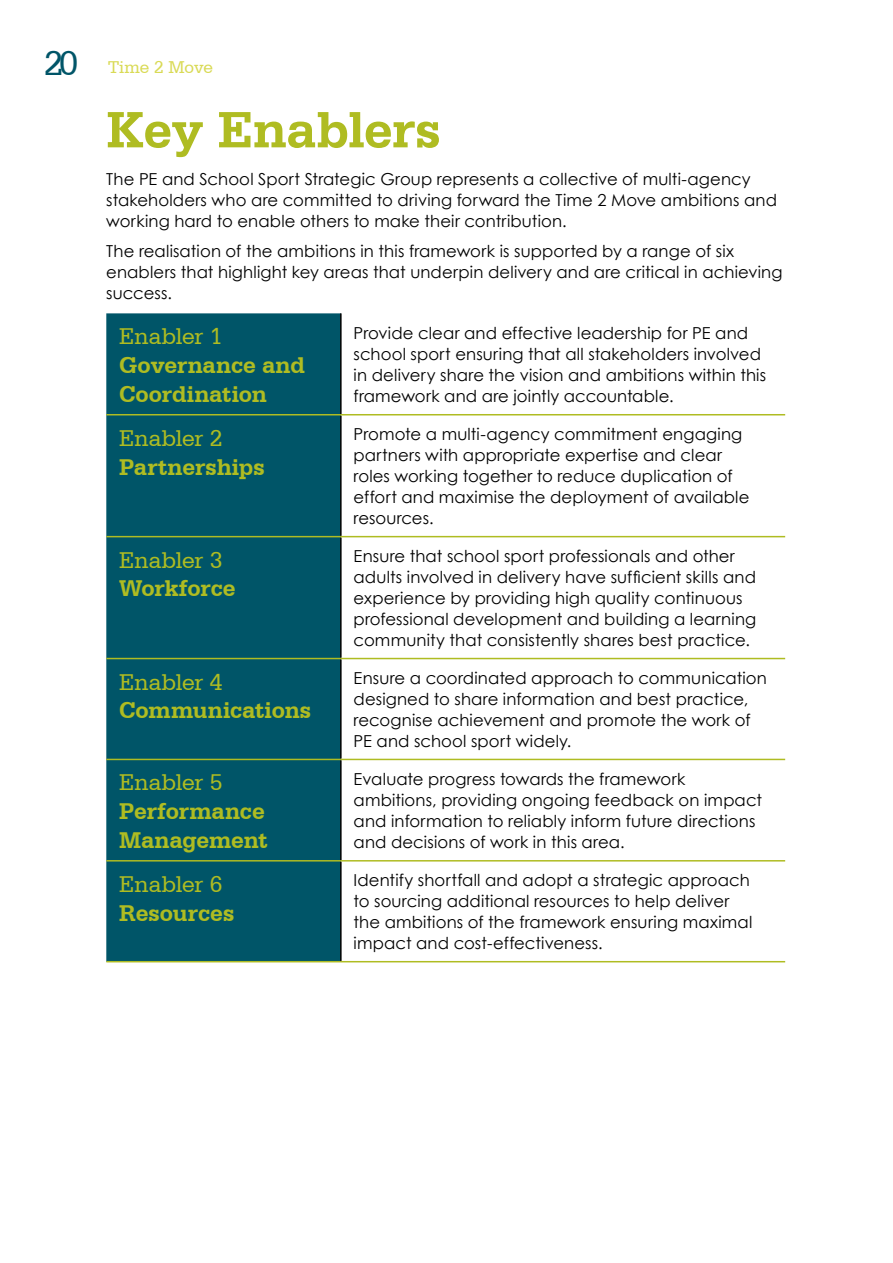
<style>
.page{position:relative;width:893px;height:1263px;background:#fff}
.page>*{position:absolute;margin:0;border:0;box-sizing:border-box;transform-origin:0 0}
.t1{font:700 54px "Serifa BT";letter-spacing:-.005em;color:#afbc22}
.t2{font:700 24px/28.8px "Serifa BT";color:#afbc22}
.t3{font:24px "Serifa BT";letter-spacing:-.01em;color:#afbc22}
.t4{font:18px "Serifa BT";letter-spacing:-.005em;color:#d9da55}
.t5{font:16.5px/21px "Century Gothic";letter-spacing:.01em;color:#000}
.s1{font-size:36px;color:#005568}
</style>
<div class="page">
<div style="left:106px;top:313px;width:234px;height:648px;background:#005568"></div>
<hr style="left:340px;top:313px;width:2px;height:101px;background:#000">
<hr style="left:340px;top:415px;width:2px;height:121px;background:#000">
<hr style="left:340px;top:537px;width:2px;height:121px;background:#000">
<hr style="left:340px;top:659px;width:2px;height:100px;background:#000">
<hr style="left:340px;top:760px;width:2px;height:100px;background:#000">
<hr style="left:340px;top:861px;width:2px;height:100px;background:#000">
<hr style="left:106px;top:414px;width:235px;height:1px;background:#afbc22">
<hr style="left:341px;top:414px;width:444px;height:1px;background:#afbc22">
<hr style="left:106px;top:536px;width:235px;height:1px;background:#afbc22">
<hr style="left:341px;top:536px;width:444px;height:1px;background:#afbc22">
<hr style="left:106px;top:658px;width:235px;height:1px;background:#afbc22">
<hr style="left:341px;top:658px;width:444px;height:1px;background:#afbc22">
<hr style="left:106px;top:759px;width:235px;height:1px;background:#afbc22">
<hr style="left:341px;top:759px;width:444px;height:1px;background:#afbc22">
<hr style="left:106px;top:860px;width:235px;height:1px;background:#afbc22">
<hr style="left:341px;top:860px;width:444px;height:1px;background:#afbc22">
<hr style="left:106px;top:961px;width:235px;height:1px;background:#afbc22">
<hr style="left:341px;top:961px;width:444px;height:1px;background:#afbc22">
<p class="t4" style="left:44px;top:56px;width:170px"><span class="s1">20</span> Time 2 Move</p>
<h1 class="t1" style="left:106px;top:96px;width:335px">Key Enablers</h1>
<p class="t5" style="left:106px;top:169px;width:672px">The PE and School Sport Strategic Group represents a collective of multi-agency stakeholders who are committed to driving forward the Time 2 Move ambitions and working hard to enable others to make their contribution.</p>
<p class="t5" style="left:106px;top:240px;width:678px">The realisation of the ambitions in this framework is supported by a range of six enablers that highlight key areas that underpin delivery and are critical in achieving success.</p>
<h2 class="t3" style="left:119px;top:322px;width:105px">Enabler 1</h2>
<h2 class="t2" style="left:119px;top:350px;width:187px">Governance and<br>Coordination</h2>
<p class="t5" style="left:354px;top:322px;width:414px">Provide clear and effective leadership for PE and school sport ensuring that all stakeholders involved in delivery share the vision and ambitions within this framework and are jointly accountable.</p>
<h2 class="t3" style="left:119px;top:423px;width:105px">Enabler 2</h2>
<h2 class="t2" style="left:119px;top:452px;width:147px">Partnerships</h2>
<p class="t5" style="left:354px;top:423px;width:397px">Promote a multi-agency commitment engaging partners with appropriate expertise and clear roles working together to reduce duplication of effort and maximise the deployment of available resources.</p>
<h2 class="t3" style="left:119px;top:545px;width:105px">Enabler 3</h2>
<h2 class="t2" style="left:119px;top:573px;width:118px">Workforce</h2>
<p class="t5" style="left:354px;top:545px;width:404px">Ensure that school sport professionals and other adults involved in delivery have sufficient skills and experience by providing high quality continuous professional development and building a learning community that consistently shares best practice.</p>
<h2 class="t3" style="left:119px;top:667px;width:105px">Enabler 4</h2>
<h2 class="t2" style="left:119px;top:695px;width:193px">Communications</h2>
<p class="t5" style="left:354px;top:667px;width:415px">Ensure a coordinated approach to communication designed to share information and best practice, recognise achievement and promote the work of PE and school sport widely.</p>
<h2 class="t3" style="left:119px;top:768px;width:105px">Enabler 5</h2>
<h2 class="t2" style="left:119px;top:796px;width:150px">Performance<br>Management</h2>
<p class="t5" style="left:354px;top:768px;width:410px">Evaluate progress towards the framework ambitions, providing ongoing feedback on impact and information to reliably inform future directions and decisions of work in this area.</p>
<h2 class="t3" style="left:119px;top:869px;width:105px">Enabler 6</h2>
<h2 class="t2" style="left:119px;top:898px;width:117px">Resources</h2>
<p class="t5" style="left:354px;top:869px;width:400px">Identify shortfall and adopt a strategic approach to sourcing additional resources to help deliver the ambitions of the framework ensuring maximal impact and cost-effectiveness.</p>
</div>
